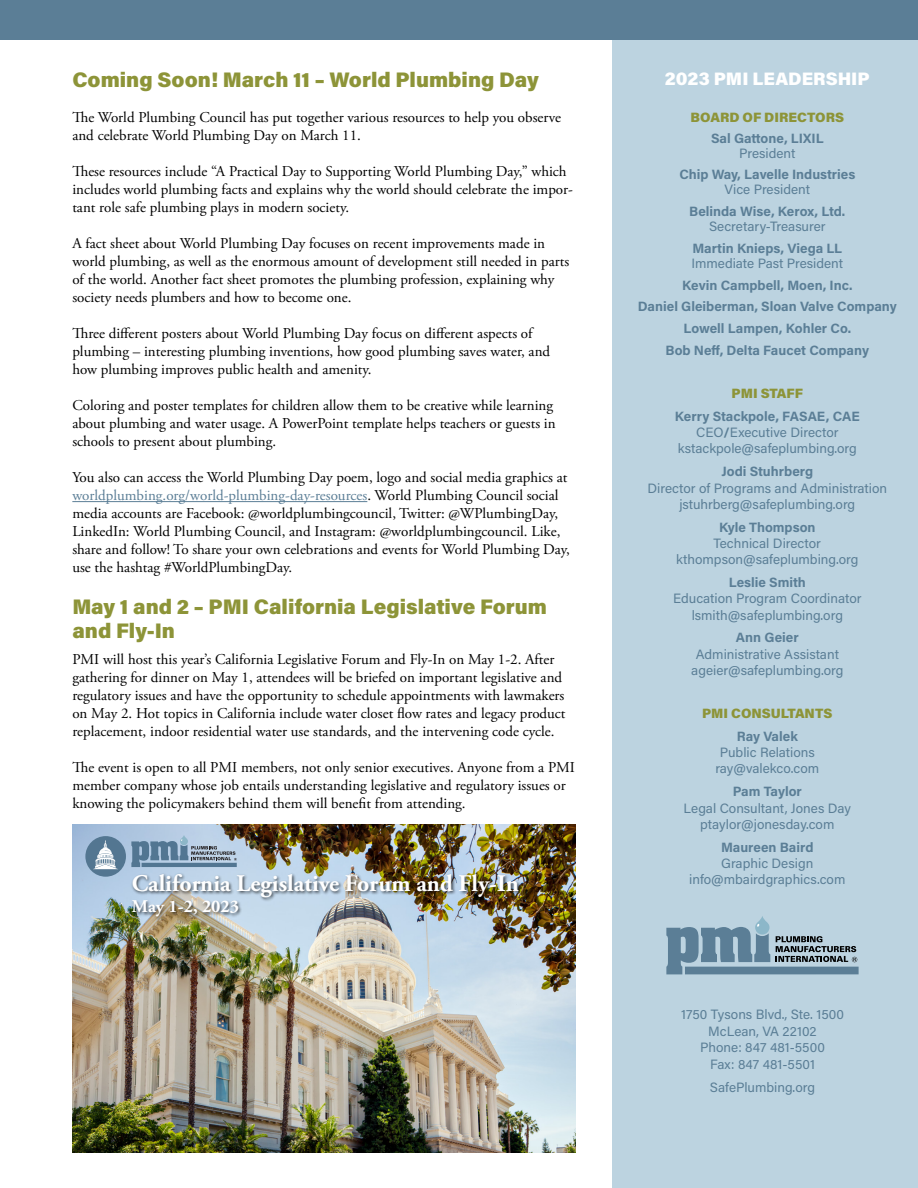
<style>
.page{position:relative;width:918px;height:1188px;background:#fff}
.page>*{position:absolute;margin:0;border:0;box-sizing:border-box;transform-origin:0 0}
.t1{font:700 23.85px "Adobe Garamond Pro";color:#fff}
.home_headline{font:900 21px/24px "Acumin Pro";color:#8d9438}
.issue_text{font:900 18px "Acumin Pro";color:#fff}
.t2{font:700 17.85px "Adobe Garamond Pro";color:#fff}
.body{font:15px/18px "Adobe Garamond Pro";color:#000}
.issue_text-2{font:13.5px/16.2px "Acumin Pro";color:#5b7e96;text-align:center}
.issue_text-3{font:700 13.5px/15px "Acumin Pro";color:#5b7e96;text-align:center}
.Schedule_dates{font:13.5px/16.5px "Acumin Pro";color:#5b7e96;text-align:center}
.issue_text-4{font:900 13.5px "Acumin Pro";color:#8d9438}
.s1{color:#5b7e96}
.s2{font-weight:400}
.s3{font-weight:700}
</style>
<div class="page">
<div style="left:0;top:0;width:918px;height:40px;background:#5b7e96"></div>
<div style="left:612px;top:40px;width:306px;height:1148px;background:#bcd3e0"></div>
<div style="left:685px;top:967px;width:174px;height:7px;background:#5b7e96"></div>
<svg style="left:666px;top:916px;width:104px;height:58px"></svg>
<svg style="left:776px;top:936px;width:81px;height:26px"></svg>
<hr style="left:72px;top:501px;width:295px;height:1px;background:#5b7e96">
<img style="left:72px;top:824px;width:504px;height:328px">
<img style="left:129px;top:868px;width:435px;height:149px">
<div style="left:85px;top:836px;width:41px;height:41px;background:#537691;border-radius:50%"></div>
<svg style="left:93px;top:840px;width:25px;height:29px"></svg>
<svg style="left:180px;top:835px;width:8px;height:10px"></svg>
<svg style="left:131px;top:839px;width:106px;height:28px;background:#819bb2"></svg>
<p class="home_headline" style="left:72px;top:67px;width:468px">Coming Soon! March 11 – World Plumbing Day</p>
<p class="body" style="left:72px;top:109px;width:490px">The World Plumbing Council has put together various resources to help you observe and celebrate World Plumbing Day on March 11.</p>
<p class="body" style="left:72px;top:163px;width:502px">These resources include “A Practical Day to Supporting World Plumbing Day,” which includes world plumbing facts and explains why the world should celebrate the impor&shy;tant role safe plumbing plays in modern society.</p>
<p class="body" style="left:72px;top:235px;width:498px">A fact sheet about World Plumbing Day focuses on recent improvements made in world plumbing, as well as the enormous amount of development still needed in parts of the world. Another fact sheet promotes the plumbing profession, explaining why society needs plumbers and how to become one.</p>
<p class="body" style="left:72px;top:325px;width:479px">Three different posters about World Plumbing Day focus on different aspects of plumbing – interesting plumbing inventions, how good plumbing saves water, and how plumbing improves public health and amenity.</p>
<p class="body" style="left:72px;top:397px;width:485px">Coloring and poster templates for children allow them to be creative while learning about plumbing and water usage. A PowerPoint template helps teachers or guests in schools to present about plumbing.</p>
<p class="body" style="left:72px;top:469px;width:499px">You also can access the World Plumbing Day poem, logo and social media graphics at <span class="s1">worldplumbing.org/world-plumbing-day-resources</span>. World Plumbing Council social media accounts are Facebook: @worldplumbingcouncil, Twitter: @WPlumbingDay, LinkedIn: World Plumbing Council, and Instagram: @worldplumbingcouncil. Like, share and follow! To share your own celebrations and events for World Plumbing Day, use the hashtag #WorldPlumbingDay.</p>
<p class="home_headline" style="left:72px;top:594px;width:476px">May 1 and 2 – PMI California Legislative Forum and Fly-In</p>
<p class="body" style="left:72px;top:650px;width:495px">PMI will host this year’s California Legislative Forum and Fly-In on May 1-2. After gathering for dinner on May 1, attendees will be briefed on important legislative and regulatory issues and have the opportunity to schedule appointments with lawmakers on May 2. Hot topics in California include water closet flow rates and legacy product replacement, indoor residential water use standards, and the intervening code cycle.</p>
<p class="body" style="left:72px;top:758px;width:504px">The event is open to all PMI members, not only senior executives. Anyone from a PMI member company whose job entails understanding legislative and regulatory issues or knowing the policymakers behind them will benefit from attending.</p>
<p class="t1" style="left:132px;top:870px;width:388px">California Legislative Forum and Fly-In</p>
<p class="t2" style="left:132px;top:896px;width:109px">May 1-2, 2023</p>
<p class="issue_text" style="left:665px;top:66px;width:207px">2023 PMI LEADERSHIP</p>
<p class="issue_text-4" style="left:691px;top:107px;width:155px">BOARD OF DIRECTORS</p>
<p class="issue_text-3" style="left:711px;top:130px;width:114px">Sal Gattone, LIXIL<br><span class="s2">President</span></p>
<p class="issue_text-3" style="left:679px;top:167px;width:177px">Chip Way, Lavelle Industries<br><span class="s2">Vice President</span></p>
<p class="issue_text-3" style="left:689px;top:203px;width:158px">Belinda Wise, Kerox, Ltd.<br><span class="s2">Secretary-Treasurer</span></p>
<p class="issue_text-2" style="left:692px;top:240px;width:153px;line-height:15px;text-align:left"><span class="s3">Martin Knieps, Viega LL<br></span>Immediate Past President</p>
<p class="issue_text-3" style="left:682px;top:277px;width:172px">Kevin Campbell, Moen, Inc.</p>
<p class="issue_text-3" style="left:638px;top:299px;width:261px">Daniel Gleiberman, Sloan Valve Company</p>
<p class="issue_text-3" style="left:683px;top:320px;width:169px">Lowell Lampen, Kohler Co.</p>
<p class="issue_text-3" style="left:666px;top:342px;width:205px">Bob Neff, Delta Faucet Company</p>
<p class="issue_text-4" style="left:732px;top:384px;width:73px">PMI STAFF</p>
<p class="issue_text-2" style="left:675px;top:408px;width:186px"><span class="s3">Kerry Stackpole, FASAE, CAE<br></span>CEO<span class="s3">/</span>Executive Director kstackpole@safeplumbing.org</p>
<p class="issue_text-2" style="left:648px;top:463px;width:241px"><span class="s3">Jodi Stuhrberg<br></span>Director of Programs and Administration jstuhrberg@safeplumbing.org</p>
<p class="issue_text-2" style="left:676px;top:518px;width:184px"><span class="s3">Kyle Thompson<br></span>Technical Director kthompson@safeplumbing.org</p>
<p class="issue_text-2" style="left:673px;top:574px;width:190px"><span class="s3">Leslie Smith<br></span>Education Program Coordinator lsmith@safeplumbing.org</p>
<p class="issue_text-2" style="left:691px;top:629px;width:154px"><span class="s3">Ann Geier<br></span>Administrative Assistant ageier@safeplumbing.org</p>
<p class="issue_text-4" style="left:702px;top:704px;width:132px">PMI CONSULTANTS</p>
<p class="issue_text-2" style="left:715px;top:728px;width:105px"><span class="s3">Ray Valek<br></span>Public Relations ray@valekco.com</p>
<p class="issue_text-2" style="left:684px;top:783px;width:169px"><span class="s3">Pam Taylor<br></span>Legal Consultant, Jones Day ptaylor@jonesday.com</p>
<p class="issue_text-2" style="left:689px;top:838px;width:158px"><span class="s3">Maureen Baird<br></span>Graphic Design info@mbairdgraphics.com</p>
<p class="Schedule_dates" style="left:681px;top:1006px;width:164px">1750 Tysons Blvd., Ste. 1500<br>McLean, VA 22102<br>Phone: 847 481-5500<br>Fax: 847 481-5501</p>
<p class="Schedule_dates" style="left:710px;top:1078px;width:107px">SafePlumbing.org</p>
</div>
